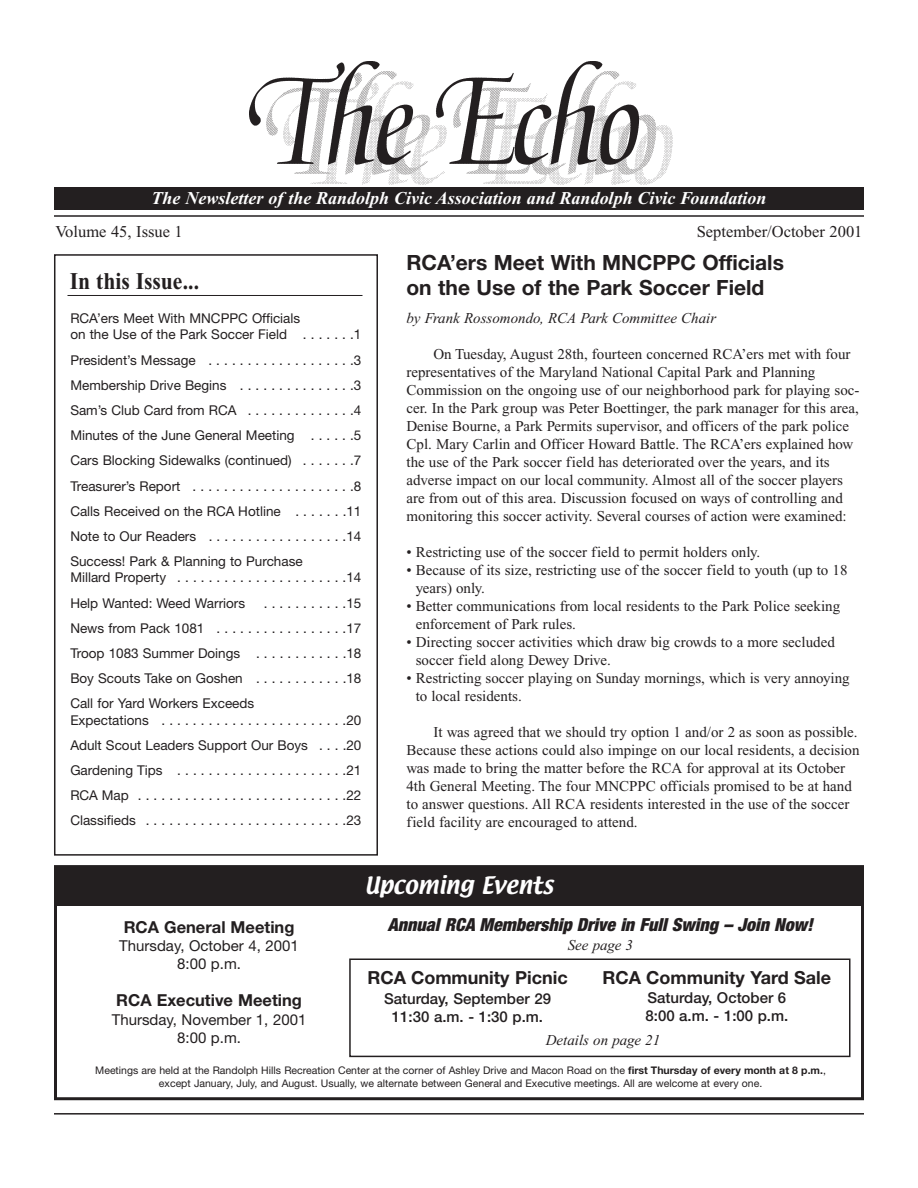
<style>
.page{position:relative;width:918px;height:1188px;background:#fff}
.page>*{position:absolute;margin:0;border:0;box-sizing:border-box;transform-origin:0 0}
.t1{font:700 24px "Times";color:#231f20;scale:.9 1}
.t2{font:700 21px/25.2px "Helvetica Neue";color:#231f20}
.t3{font:21px "Textile";color:#fff}
.t4{font:italic 700 18px "Times";color:#fff}
.t5{font:italic 900 condensed 18px "Helvetica Neue";color:#231f20}
.t6{font:700 18px "Helvetica Neue";color:#231f20}
.t7{font:16.5px "Times";color:#231f20}
.t8{font:700 16.5px "Helvetica Neue";color:#231f20}
.t9{font:15px/18px "Times";color:#231f20}
.t10{font:500 15px/18px "Helvetica Neue";color:#231f20}
.t11{font:italic 15px "Times";color:#231f20}
.t12{font:15px/18px "Helvetica Neue";color:#231f20;text-align:center}
.t13{font:13.5px/25.2px "Helvetica Neue";color:#231f20;text-align:justify}
.t14{font:10.5px/12.6px "Helvetica Neue";color:#231f20;text-align:center}
.s1{font-weight:700}
</style>
<div class="page">
<hr style="left:54px;top:1113px;width:810px;height:2px;background:#231f20">
<img style="left:250px;top:61px;width:422px;height:123px">
<hr style="left:54px;top:215px;width:810px;height:2px;background:#231f20">
<div style="left:54px;top:187px;width:810px;height:23px;background:#231f20"></div>
<div style="left:54px;top:254px;width:324px;height:602px;border:2px solid #231f20"></div>
<div style="left:54px;top:865px;width:810px;height:235px;border:3px solid #231f20"></div>
<hr style="left:68px;top:295px;width:295px;height:1px;background:#231f20">
<div style="left:54px;top:867px;width:810px;height:38px;background:#231f20"></div>
<div style="left:349px;top:958px;width:501px;height:99px;border:2px solid #231f20"></div>
<p class="t4" style="left:152px;top:191px;width:616px">The Newsletter of the Randolph Civic Association and Randolph Civic Foundation</p>
<p class="t7" style="left:56px;top:226px;width:129px">Volume 45, Issue 1</p>
<p class="t7" style="left:697px;top:226px;width:167px">September/October 2001</p>
<h1 class="t1" style="left:70px;top:273px;width:145px">In this Issue...</h1>
<p class="t13" style="left:70px;top:312px;width:293px;line-height:16.2px">RCA’ers Meet With MNCPPC Officials<br>on the Use of the Park Soccer Field . . . . . . .1</p>
<p class="t13" style="left:70px;top:348px;width:293px">President’s Message . . . . . . . . . . . . . . . . . . .3<br>Membership Drive Begins . . . . . . . . . . . . . . .3<br>Sam’s Club Card from RCA . . . . . . . . . . . . . .4<br>Minutes of the June General Meeting . . . . . .5<br>Cars Blocking Sidewalks (continued) . . . . . . .7<br>Treasurer’s Report . . . . . . . . . . . . . . . . . . . . .8<br>Calls Received on the RCA Hotline . . . . . . .11<br>Note to Our Readers . . . . . . . . . . . . . . . . . .14<br>Success! Park &amp; Planning to Purchase</p>
<p class="t13" style="left:70px;top:566px;width:293px">Millard Property . . . . . . . . . . . . . . . . . . . . . .14<br>Help Wanted: Weed Warriors</p>
<h2 class="t2" style="left:406px;top:252px;width:379px">RCA’ers Meet With MNCPPC Officials on the Use of the Park Soccer Field</h2>
<p class="t11" style="left:406px;top:313px;width:311px">by Frank Rossomondo, RCA Park Committee Chair</p>
<p class="t9" style="left:406px;top:347px;width:455px;text-indent:27px">On Tuesday, August 28th, fourteen concerned RCA’ers met with four representatives of the Maryland National Capital Park and Planning Commission on the ongoing use of our neighborhood park for playing soc&shy;cer. In the Park group was Peter Boettinger, the park manager for this area, Denise Bourne, a Park Permits supervisor, and officers of the park police Cpl. Mary Carlin and Officer Howard Battle. The RCA’ers explained how the use of the Park soccer field has deteriorated over the years, and its adverse impact on our local community. Almost all of the soccer players are from out of this area. Discussion focused on ways of controlling and monitoring this soccer activity. Several courses of action were examined:</p>
<p class="t9" style="left:406px;top:545px;width:355px">• Restricting use of the soccer field to permit holders only.</p>
<p class="t9" style="left:416px;top:563px;width:433px;text-indent:-9px">• Because of its size, restricting use of the soccer field to youth (up to 18 years) only.</p>
<p class="t9" style="left:416px;top:599px;width:426px;text-indent:-9px">• Better communications from local residents to the Park Police seeking enforcement of Park rules.</p>
<p class="t9" style="left:416px;top:635px;width:421px;text-indent:-9px">• Directing soccer activities which draw big crowds to a more secluded soccer field along Dewey Drive.</p>
<p class="t9" style="left:416px;top:671px;width:436px;text-indent:-9px">• Restricting soccer playing on Sunday mornings, which is very annoying to local residents.</p>
<p class="t9" style="left:406px;top:725px;width:455px;text-indent:27px">It was agreed that we should try option 1 and/or 2 as soon as possible.<br>Because these actions could also impinge on our local residents, a decision was made to bring the matter before the RCA for approval at its October 4th General Meeting. The four MNCPPC officials promised to be at hand to answer questions. All RCA residents interested in the use of the soccer field facility are encouraged to attend.</p>
<p class="t13" style="left:70px;top:591px;width:293px;text-indent:194px">. . . . . . . . . . .15<br>News from Pack 1081 . . . . . . . . . . . . . . . . .17<br>Troop 1083 Summer Doings . . . . . . . . . . . .18<br>Boy Scouts Take on Goshen . . . . . . . . . . . .18<br>Call for Yard Workers Exceeds</p>
<p class="t13" style="left:70px;top:708px;width:293px">Expectations . . . . . . . . . . . . . . . . . . . . . . . .20<br>Adult Scout Leaders Support Our Boys . . . .20<br>Gardening Tips . . . . . . . . . . . . . . . . . . . . . .21<br>RCA Map . . . . . . . . . . . . . . . . . . . . . . . . . . .22<br>Classifieds . . . . . . . . . . . . . . . . . . . . . . . . . .23</p>
<p class="t8" style="left:124px;top:921px;width:172px">RCA General Meeting</p>
<p class="t12" style="left:119px;top:938px;width:181px">Thursday, October 4, 2001<br>8:00 p.m.</p>
<p class="t8" style="left:116px;top:995px;width:187px">RCA Executive Meeting</p>
<p class="t12" style="left:112px;top:1012px;width:196px">Thursday, November 1, 2001<br>8:00 p.m.</p>
<h2 class="t3" style="left:365px;top:873px;width:190px">Upcoming Events</h2>
<p class="t5" style="left:388px;top:918px;width:427px">Annual RCA Membership Drive in Full Swing – Join Now!</p>
<p class="t11" style="left:568px;top:939px;width:67px">See page 3</p>
<p class="t6" style="left:603px;top:971px;width:230px">RCA Community Yard Sale</p>
<p class="t10" style="left:646px;top:990px;width:144px">Saturday, October 6<br>8:00 a.m. - 1:00 p.m.</p>
<p class="t6" style="left:367px;top:972px;width:202px">RCA Community Picnic</p>
<p class="t10" style="left:384px;top:991px;width:168px;text-align:center">Saturday, September 29<br>11:30 a.m. - 1:30 p.m.</p>
<p class="t11" style="left:546px;top:1034px;width:116px">Details on page 21</p>
<p class="t14" style="left:95px;top:1065px;width:732px">Meetings are held at the Randolph Hills Recreation Center at the corner of Ashley Drive and Macon Road on the <span class="s1">first Thursday of every month at 8 p.m.</span>, except January, July, and August. Usually, we alternate between General and Executive meetings. All are welcome at every one.</p>
</div>
